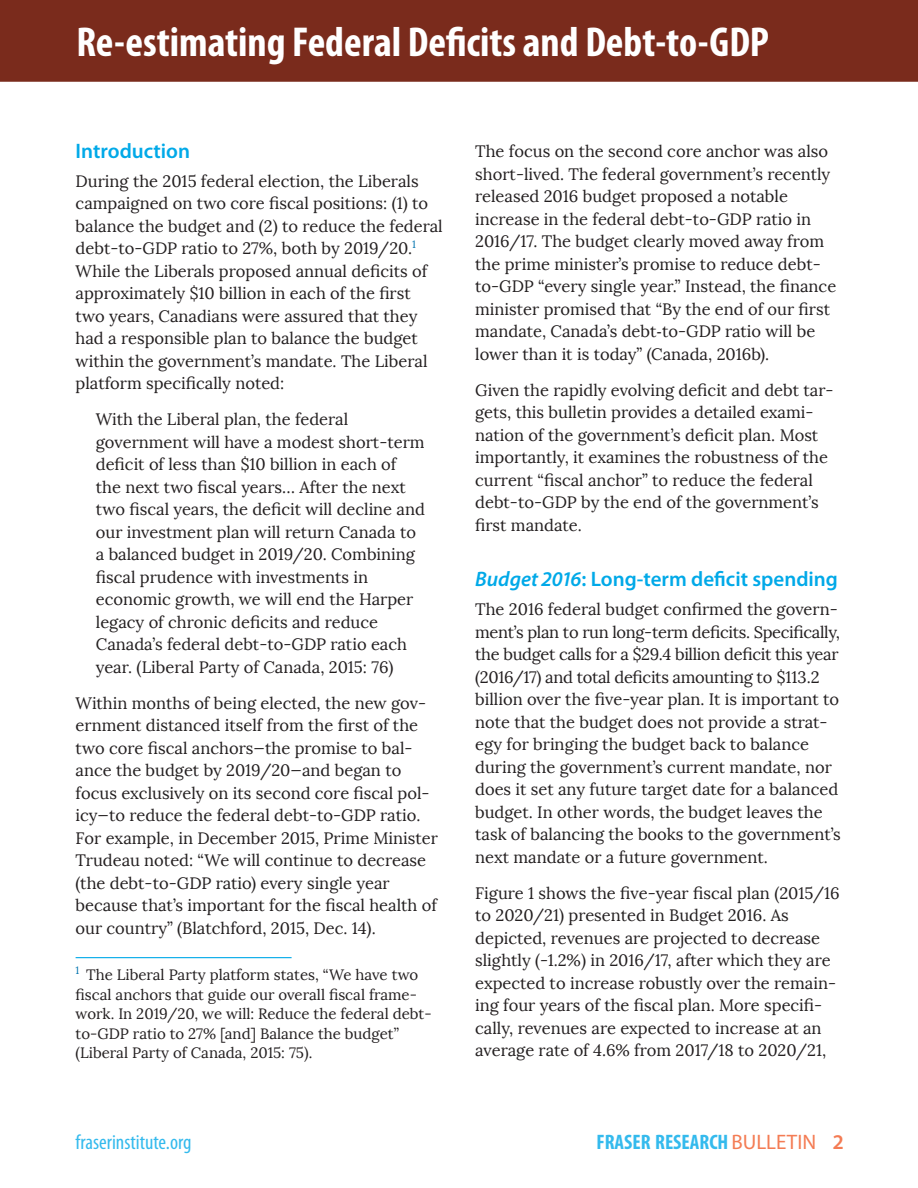
<style>
.page{position:relative;width:918px;height:1188px;background:#fff}
.page>*{position:absolute;margin:0;border:0;box-sizing:border-box;transform-origin:0 0}
.t1{font:700 condensed 42px "Myriad Pro";color:#fff}
.Head_2{font:600 21px "Myriad Pro";color:#01a9e8}
.t2{font:700 condensed 21px "Myriad Pro";color:#34baed}
.t3{font:condensed 21px "Myriad Pro";color:#34baed}
.block_quote{font:16.5px/22.5px "Lora";color:#231f20}
.Footnote{font:15px/19.5px "Lora";color:#231f20}
.s1{font-family:"Cambria Math"}
.s2{font-style:italic}
.s3{font-weight:400;font-stretch:normal;color:#f47c54}
.s4{font-weight:600;font-stretch:normal;color:#f47c54}
</style>
<div class="page">
<div style="left:0;top:0;width:918px;height:82px;background:#7a2b1c"></div>
<div style="left:76px;top:24px;width:766px;height:47px;background:#7a2b1c"></div>
<div style="left:75px;top:23px;width:768px;height:49px;border:2px solid #7a2b1c"></div>
<hr style="left:76px;top:957px;width:216px;height:1px;background:#01a9e8">
<h1 class="t1" style="left:76px;top:16px;width:694px">Re-estimating Federal Deficits and Debt-to-GDP</h1>
<p class="Head_2" style="left:76px;top:137px;width:116px">Introduction</p>
<p class="block_quote" style="left:76px;top:170px;width:369px">During the 2015 federal election, the Liberals campaigned on two core fiscal positions: (1) to balance the budget and (2) to reduce the federal debt-to-GDP ratio to 27%, both by 2019/20.<sup>1<br></sup>While the Liberals proposed annual deficits of approximately $10 billion in each of the first two years, Canadians were assured that they had a responsible plan to balance the budget within the government’s mandate. The Liberal platform specifically noted:</p>
<p class="block_quote" style="left:96px;top:409px;width:331px">With the Liberal plan, the federal government will have a modest short-term deficit of less than $10 billion in each of the next two fiscal years… After the next two fiscal years, the deficit will decline and our investment plan will return Canada to a balanced budget in 2019/20. Combining fiscal prudence with investments in economic growth, we will end the Harper legacy of chronic deficits and reduce Canada’s federal debt-to-GDP ratio each year. (Liberal Party of Canada, 2015: 76)</p>
<p class="block_quote" style="left:76px;top:692px;width:364px">Within months of being elected, the new gov&shy;ernment distanced itself from the first of the two core fiscal anchors—the promise to bal&shy;ance the budget by 2019/20—and began to focus exclusively on its second core fiscal pol&shy;icy—to reduce the federal debt-to-GDP ratio.<br>For example, in December 2015, Prime Minister Trudeau noted: “We will continue to decrease (the debt-to-GDP ratio) every single year because that’s important for the fiscal health of our country” (Blatchford, 2015, Dec. 14).</p>
<p class="Footnote" style="left:76px;top:966px;width:358px"><sup>1</sup> The Liberal Party platform states, “We have two fiscal anchors that guide our overall fiscal frame&shy;work. In 2019/20, we will: Reduce the federal debt&shy;to-GDP ratio to 27% [and] Balance the budget” (Liberal Party of Canada, 2015: 75).</p>
<p class="block_quote" style="left:475px;top:141px;width:363px">The focus on the second core anchor was also short-lived. The federal government’s recently released 2016 budget proposed a notable increase in the federal debt-to-GDP ratio in 2016/17. The budget clearly moved away from the prime minister’s promise to reduce debt&shy;to-GDP “every single year.” Instead, the finance minister promised that “By the end of our first mandate, Canada’s debt<span class="s1">-</span>to-GDP ratio will be lower than it is today” (Canada, 2016b).</p>
<p class="block_quote" style="left:475px;top:379px;width:360px">Given the rapidly evolving deficit and debt tar&shy;gets, this bulletin provides a detailed exami&shy;nation of the government’s deficit plan. Most importantly, it examines the robustness of the current “fiscal anchor” to reduce the federal debt-to-GDP by the end of the government’s first mandate.</p>
<p class="Head_2" style="left:475px;top:566px;width:364px"><span class="s2">Budget 2016</span>: Long-term deficit spending</p>
<p class="block_quote" style="left:475px;top:599px;width:367px">The 2016 federal budget confirmed the govern&shy;ment’s plan to run long-term deficits. Specifically, the budget calls for a $29.4 billion deficit this year (2016/17) and total deficits amounting to $113.2 billion over the five-year plan. It is important to note that the budget does not provide a strat&shy;egy for bringing the budget back to balance during the government’s current mandate, nor does it set any future target date for a balanced budget. In other words, the budget leaves the task of balancing the books to the government’s next mandate or a future government.</p>
<p class="block_quote" style="left:475px;top:882px;width:366px">Figure 1 shows the five-year fiscal plan (2015/16 to 2020/21) presented in Budget 2016. As depicted, revenues are projected to decrease slightly (-1.2%) in 2016/17, after which they are expected to increase robustly over the remain&shy;ing four years of the fiscal plan. More specifi&shy;cally, revenues are expected to increase at an average rate of 4.6% from 2017/18 to 2020/21,</p>
<p class="t3" style="left:76px;top:1129px;width:117px">fraserinstitute.org</p>
<p class="t2" style="left:596px;top:1129px;width:249px">FRASER RESEARCH <span class="s3">BULLETIN</span> <span class="s4">2</span></p>
</div>
